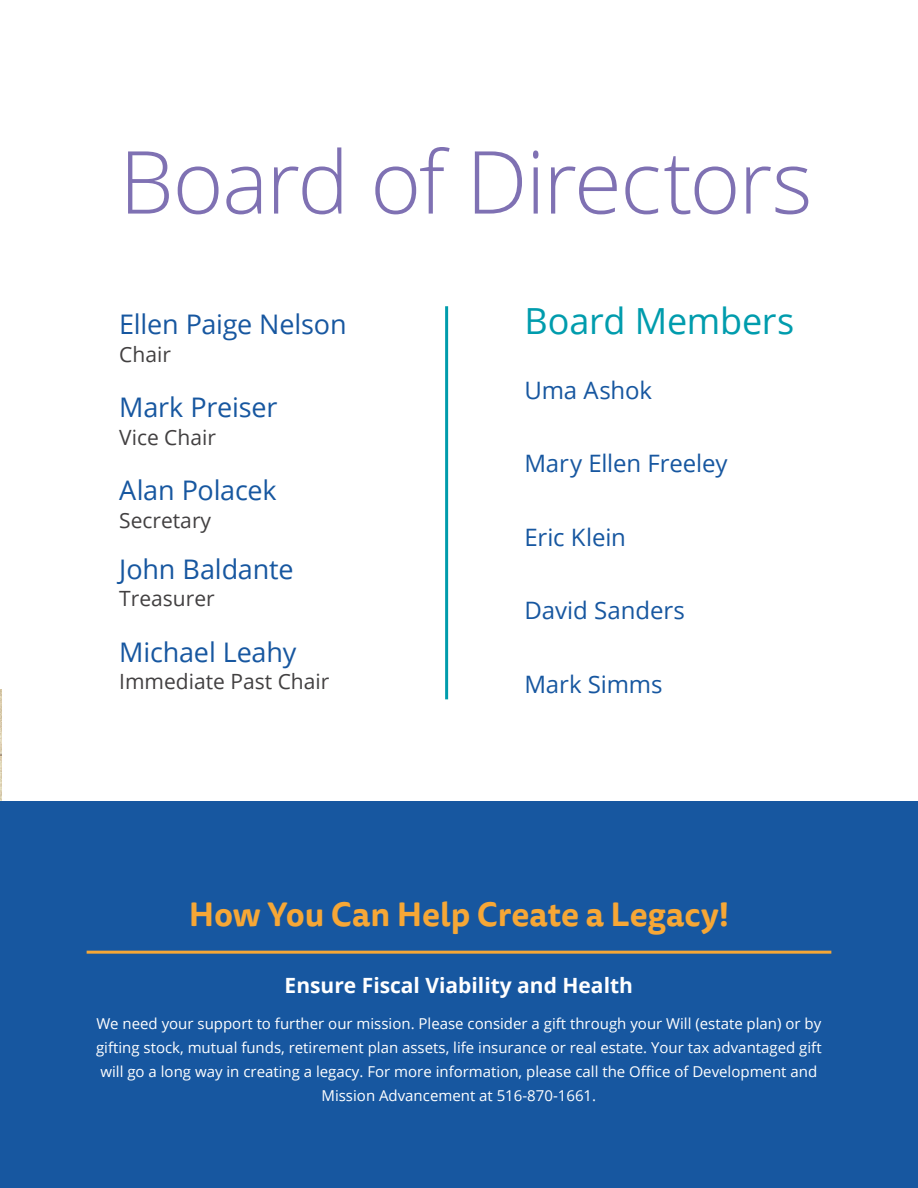
<style>
.page{position:relative;width:918px;height:1188px;background:#fff}
.page>*{position:absolute;margin:0;border:0;box-sizing:border-box;transform-origin:0 0}
.t1{font:300 87px "Open Sans";letter-spacing:-.02em;color:#7f71b3}
.t2{font:36px "Open Sans";letter-spacing:-.005em;color:#009cad}
.t3{font:700 33px "Tisa Sans Pro";color:#f6a736}
.t4{font:27px "Open Sans";letter-spacing:-.005em;color:#1757a0}
.t5{font:24px "Open Sans";letter-spacing:-.005em;color:#1757a0}
.t6{font:21px "Open Sans";color:#424041}
.Paragraph_Style_1{font:700 21px "Open Sans";color:#fff}
.Paragraph_Style_1-2{font:15px/24px "Open Sans";color:#fff;text-align:center}
</style>
<div class="page">
<img style="left:0;top:689px;width:1px;height:112px">
<hr style="left:445px;top:306px;width:3px;height:393px;background:#009cac">
<div style="left:0;top:801px;width:918px;height:387px;background:#1757a0"></div>
<hr style="left:87px;top:951px;width:744px;height:3px;background:#f6a736">
<p class="t1" style="left:119px;top:122px;width:695px">Board of Directors</p>
<p class="t4" style="left:119px;top:306px;width:229px">Ellen Paige Nelson</p>
<p class="t6" style="left:119px;top:340px;width:53px">Chair</p>
<p class="t4" style="left:119px;top:389px;width:160px">Mark Preiser</p>
<p class="t6" style="left:119px;top:423px;width:98px">Vice Chair</p>
<p class="t4" style="left:119px;top:472px;width:159px">Alan Polacek</p>
<p class="t6" style="left:119px;top:506px;width:93px">Secretary</p>
<p class="t4" style="left:119px;top:550px;width:176px">John Baldante</p>
<p class="t6" style="left:119px;top:584px;width:97px">Treasurer</p>
<p class="t4" style="left:119px;top:633px;width:179px">Michael Leahy</p>
<p class="t6" style="left:119px;top:667px;width:212px">Immediate Past Chair</p>
<p class="t2" style="left:524px;top:296px;width:271px">Board Members</p>
<p class="t5" style="left:524px;top:373px;width:129px">Uma Ashok</p>
<p class="t5" style="left:524px;top:447px;width:205px">Mary Ellen Freeley</p>
<p class="t5" style="left:524px;top:520px;width:103px">Eric Klein</p>
<p class="t5" style="left:524px;top:594px;width:162px">David Sanders</p>
<p class="t5" style="left:524px;top:667px;width:139px">Mark Simms</p>
<p class="t3" style="left:189px;top:890px;width:542px">How You Can Help Create a Legacy!</p>
<p class="Paragraph_Style_1" style="left:285px;top:970px;width:350px">Ensure Fiscal Viability and Health</p>
<p class="Paragraph_Style_1-2" style="left:96px;top:1011px;width:727px">We need your support to further our mission. Please consider a gift through your Will (estate plan) or by gifting stock, mutual funds, retirement plan assets, life insurance or real estate. Your tax advantaged gift will go a long way in creating a legacy. For more information, please call the Office of Development and Mission Advancement at 516-870-1661.</p>
</div>
